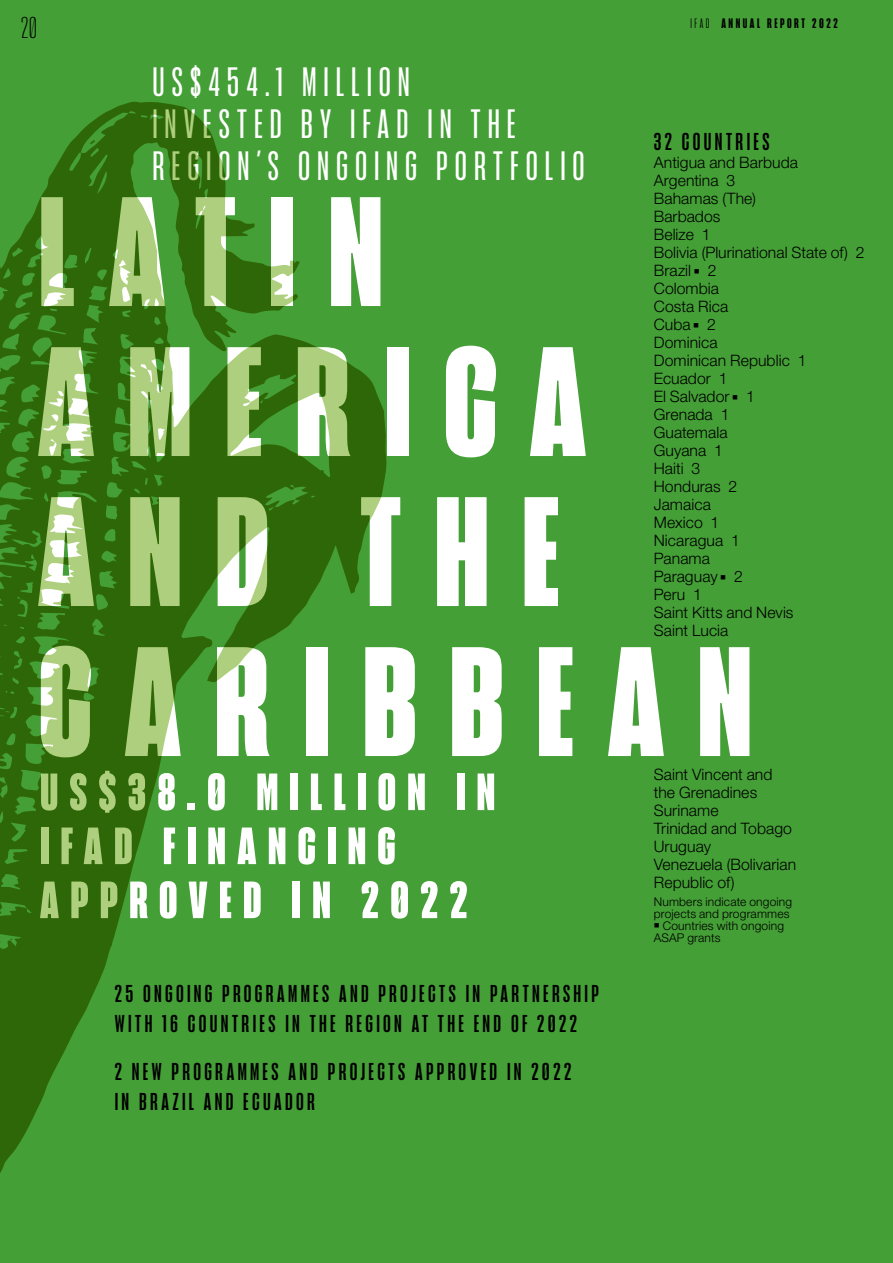
<style>
.page{position:relative;width:893px;height:1263px;background:#449f36}
.page>*{position:absolute;margin:0;border:0;box-sizing:border-box;transform-origin:0 0}
.t1{font:900 151.8px/150px "Seriguela";letter-spacing:.215em;color:#fff}
.t2{font:900 51px/54px "Seriguela";letter-spacing:.22em;color:#fff}
.t3{font:500 40.5px/42px "Seriguela";letter-spacing:.175em;color:#fff}
.t4{font:300 30px "Seriguela";color:#000}
.t5{font:600 24px/30px "Seriguela";letter-spacing:.14em;color:#000}
.t6{font:300 15.75px/18px "Helvetica Neue LT Std";letter-spacing:.005em;color:#000}
.t7{font:700 13.5px "Seriguela";letter-spacing:.185em;color:#000}
.t8{font:300 12px/12px "Helvetica Neue LT Std";letter-spacing:.015em;color:#000}
.s1{font-weight:400}
.s2{font-family:"Seriguela Poster";font-weight:400;font-size:24.6px}
</style>
<div class="page">
<svg style="left:0;top:101px;width:387px;height:1072px"></svg>
<svg style="left:90px;top:140px;width:5px;height:4px"></svg>
<h3 class="t4" style="left:21px;top:10px;width:17px">20</h3>
<p class="t7" style="left:690px;top:15px;width:149px"><span class="s1">IFAD</span> ANNUAL REPORT 2022</p>
<h3 class="t3" style="left:152px;top:60px;width:434px">US$454.1 MILLION<br>INVESTED BY IFAD IN THE<br>REGION’S ONGOING PORTFOLIO</h3>
<h3 class="t5" style="left:654px;top:126px;width:117px">32 COUNTRIES</h3>
<p class="t6" style="left:654px;top:153px;width:212px">Antigua and Barbuda<br>Argentina 3<br>Bahamas (The)<br>Barbados<br>Belize 1<br>Bolivia (Plurinational State of) 2<br>Brazil <span class="s2">•</span> 2<br>Colombia<br>Costa Rica<br>Cuba <span class="s2">•</span> 2<br>Dominica<br>Dominican Republic 1<br>Ecuador 1<br>El Salvador <span class="s2">•</span> 1<br>Grenada 1<br>Guatemala<br>Guyana 1<br>Haiti 3<br>Honduras 2<br>Jamaica<br>Mexico 1<br>Nicaragua 1<br>Panama<br>Paraguay <span class="s2">•</span> 2<br>Peru 1<br>Saint Kitts and Nevis<br>Saint Lucia</p>
<h1 class="t1" style="left:38px;top:172px;width:716px">LATIN<br>AMERICA<br>AND THE<br>CARIBBEAN</h1>
<h2 class="t2" style="left:40px;top:763px;width:457px">US$38.0 MILLION IN<br>IFAD FINANCING<br>APPROVED IN 2022</h2>
<h3 class="t5" style="left:115px;top:978px;width:485px">25 ONGOING PROGRAMMES AND PROJECTS IN PARTNERSHIP<br>WITH 16 COUNTRIES IN THE REGION AT THE END OF 2022</h3>
<h3 class="t5" style="left:115px;top:1056px;width:458px">2 NEW PROGRAMMES AND PROJECTS APPROVED IN 2022<br>IN BRAZIL AND ECUADOR</h3>
<p class="t6" style="left:654px;top:765px;width:144px">Saint Vincent and the Grenadines<br>Suriname<br>Trinidad and Tobago<br>Uruguay<br>Venezuela (Bolivarian<br>Republic of)</p>
<p class="t8" style="left:654px;top:895px;width:140px">Numbers indicate ongoing projects and programmes</p>
<p class="t8" style="left:654px;top:919px;width:132px"><span class="s2">•</span> Countries with ongoing<br>ASAP grants</p>
</div>
